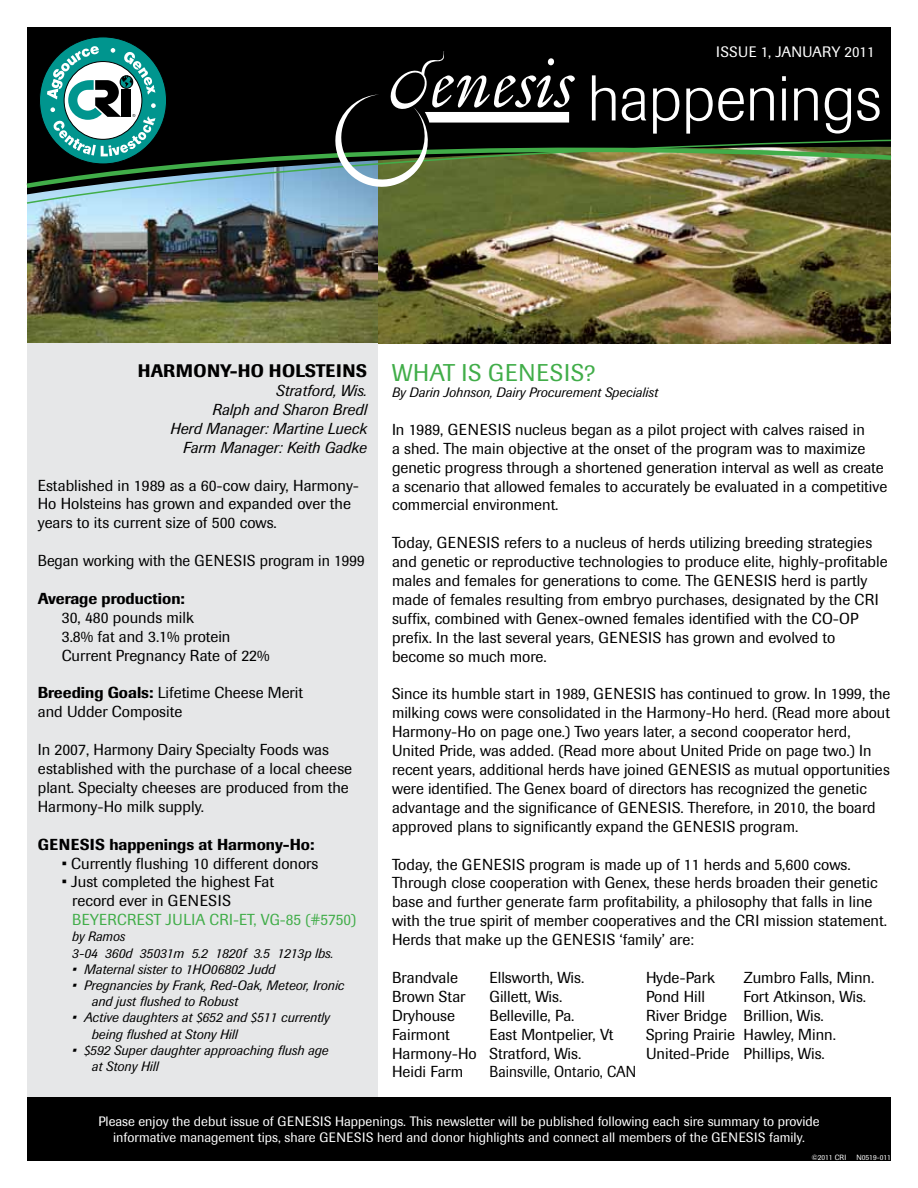
<style>
.page{position:relative;width:918px;height:1188px;background:#fff}
.page>*{position:absolute;margin:0;border:0;box-sizing:border-box;transform-origin:0 0}
.t1{font:300 63.9px "Imago";color:#fff}
.t2{font:24px "Imago";letter-spacing:.03em;color:#41ad49}
.t3{font:500 18px "Imago";letter-spacing:.02em;color:#000}
.t4{font:15.75px/18.9px "Imago";color:#000}
.t5{font:italic 15.75px/18.9px "Imago";color:#000;text-align:right}
.t6{font:500 15.75px "Imago";color:#000}
.t7{font:15.75px "Imago";letter-spacing:.02em;color:#41ad49}
.t8{font:15.75px "Imago";color:#000;scale:.93 1}
.t9{font:15px "Imago";color:#fff}
.t10{font:italic 13.5px/16.2px "Imago";color:#000}
.t11{font:13.5px/16.2px "Imago";color:#fff;text-align:center}
.t12{font:7.5px "Imago";color:#fff}
.s1{font-weight:500}
</style>
<div class="page">
<img style="left:378px;top:205px;width:513px;height:138px">
<img style="left:27px;top:205px;width:351px;height:138px">
<div style="left:27px;top:343px;width:351px;height:783px;background:#e6e7e8"></div>
<div style="left:27px;top:27px;width:864px;height:100px;background:#000"></div>
<div style="left:40px;top:37px;width:127px;height:127px;background:#00958e;border-radius:50%"></div>
<svg style="left:47px;top:46px;width:109px;height:81px"></svg>
<svg style="left:27px;top:127px;width:864px;height:12px;background:#142120"></svg>
<img style="left:26px;top:139px;width:866px;height:66px">
<svg style="left:333px;top:52px;width:242px;height:141px;background:#3b4334"></svg>
<div style="left:27px;top:1097px;width:864px;height:64px;background:#000"></div>
<p class="t9" style="left:716px;top:43px;width:160px">Issue 1, Jan uary 2011</p>
<h1 class="t1" style="left:588px;top:63px;width:296px">happenings</h1>
<p class="t3" style="left:138px;top:360px;width:231px">Harmony-Ho Holsteins</p>
<p class="t5" style="left:170px;top:381px;width:198px">Stratford, Wis.<br>Ralph and Sharon Bredl<br>Herd Manager: Martine Lueck<br>Farm Manager: Keith Gadke</p>
<p class="t4" style="left:38px;top:476px;width:323px">Established in 1989 as a 60-cow dairy, Harmony-<br>Ho Holsteins has grown and expanded over the years to its current size of 500 cows.</p>
<p class="t4" style="left:38px;top:551px;width:328px">Began working with the GENESIS program in 1999</p>
<p class="t6" style="left:38px;top:589px;width:148px">Average production:</p>
<p class="t4" style="left:62px;top:608px;width:209px">30, 480 pounds milk<br>3.8% fat and 3.1% protein<br>Current Pregnancy Rate of 22%</p>
<p class="t4" style="left:38px;top:684px;width:267px"><span class="s1">Breeding Goals:</span> Lifetime Cheese Merit and Udder Composite</p>
<p class="t4" style="left:38px;top:740px;width:316px">In 2007, Harmony Dairy Specialty Foods was established with the purchase of a local cheese plant. Specialty cheeses are produced from the Harmony-Ho milk supply.</p>
<p class="t6" style="left:38px;top:835px;width:22px">GENESIS</p>
<p class="t6" style="left:109px;top:835px;width:207px">happenings at Harmony-Ho:</p>
<p class="t4" style="left:62px;top:854px;width:258px">• Currently flushing 10 different donors</p>
<p class="t4" style="left:72px;top:873px;width:203px;text-indent:-10px">• Just completed the highest Fat record ever in GENESIS</p>
<p class="t7" style="left:72px;top:911px;width:285px">Beyercrest Julia CRI-ET, VG-85 (#5750)</p>
<p class="t10" style="left:72px;top:929px;width:263px">by Ramos<br>3-04 360d 35031m 5.2 1820f 3.5 1213p lbs.</p>
<p class="t10" style="left:72px;top:961px;width:205px">• Maternal sister to 1HO06802 Judd</p>
<p class="t10" style="left:92px;top:977px;width:254px;text-indent:-19px">• Pregnancies by Frank, Red-Oak, Meteor, Ironic and just flushed to Robust</p>
<p class="t10" style="left:92px;top:1010px;width:240px;text-indent:-19px">• Active daughters at $652 and $511 currently being flushed at Stony Hill</p>
<p class="t10" style="left:92px;top:1042px;width:238px;text-indent:-19px">• $592 Super daughter approaching flush age at Stony Hill</p>
<h2 class="t2" style="left:392px;top:359px;width:157px">What is GENESIS</h2>
<h2 class="t2" style="left:584px;top:359px;width:13px">?</h2>
<p class="t10" style="left:392px;top:384px;width:268px">By Darin Johnson, Dairy Procurement Specialist</p>
<p class="t4" style="left:392px;top:420px;width:497px">In 1989, GENESIS nucleus began as a pilot project with calves raised in<br>a shed. The main objective at the onset of the program was to maximize genetic progress through a shortened generation interval as well as create a scenario that allowed females to accurately be evaluated in a competitive commercial environment.</p>
<p class="t4" style="left:392px;top:533px;width:497px">Today, GENESIS refers to a nucleus of herds utilizing breeding strategies and genetic or reproductive technologies to produce elite, highly-profitable males and females for generations to come. The GENESIS herd is partly made of females resulting from embryo purchases, designated by the CRI suffix, combined with Genex-owned females identified with the Co-op prefix. In the last several years, GENESIS has grown and evolved to become so much more.</p>
<p class="t4" style="left:392px;top:685px;width:500px">Since its humble start in 1989, GENESIS has continued to grow. In 1999, the milking cows were consolidated in the Harmony-Ho herd. (Read more about Harmony-Ho on page one.) Two years later, a second cooperator herd, United Pride, was added. (Read more about U nited Pride on page two.) I n recent years, additional herds have joined GENESIS as mutual opportunities were identified. The Genex board of directors has recognized the genetic advantage and the significance of GENESIS. Therefore, in 2010, the board approved plans to significantly expand the GENESIS program.</p>
<p class="t4" style="left:392px;top:855px;width:496px">Today, the GENESIS program is made up of 11 herds and 5,600 cows.<br>Through close cooperation with Genex, these herds broaden their genetic base and further generate farm profitability, a philosophy that falls in line with the true spirit of member cooperatives and the CRI mission statement.<br>Herds that make up the GENESIS ‘family’ are:</p>
<p class="t4" style="left:392px;top:968px;width:67px">Brandvale</p>
<p class="t4" style="left:490px;top:968px;width:96px">Ellsworth, Wis.</p>
<p class="t4" style="left:392px;top:987px;width:75px">Brown Star</p>
<p class="t4" style="left:490px;top:987px;width:74px">Gillett, Wis.</p>
<p class="t4" style="left:392px;top:1006px;width:64px">Dryhouse</p>
<p class="t4" style="left:490px;top:1006px;width:86px">Belleville, Pa.</p>
<p class="t4" style="left:392px;top:1025px;width:59px">Fairmont</p>
<p class="t4" style="left:646px;top:968px;width:70px">Hyde-Park</p>
<p class="t4" style="left:744px;top:968px;width:132px">Zumbro Falls, Minn.</p>
<p class="t4" style="left:646px;top:987px;width:61px">Pond Hill</p>
<p class="t4" style="left:646px;top:987px;width:222px;text-indent:98px">Fort Atkinson, Wis.<br>River Bridge Brillion, Wis.<br>Spring Prairie Hawley, Minn.<br>United-Pride Phillips, Wis.</p>
<p class="t4" style="left:392px;top:1025px;width:223px;text-indent:97px">East Montpelier, Vt<br>Harmony-Ho Stratford, Wis.<br>Heidi Farm</p>
<p class="t8" style="left:490px;top:1063px;width:159px">Bainsville, Ontario, CAN</p>
<p class="t11" style="left:98px;top:1113px;width:723px">Please enjoy the debut issue of GENESIS Happenings. This newsletter will be published following each sire summary to provide informative management tips, share GENESIS herd and donor highlights and connect all members of the GENESIS family.</p>
<p class="t12" style="left:812px;top:1153px;width:36px">©2011 CRI</p>
<p class="t12" style="left:856px;top:1153px;width:36px">N0519-011</p>
</div>
